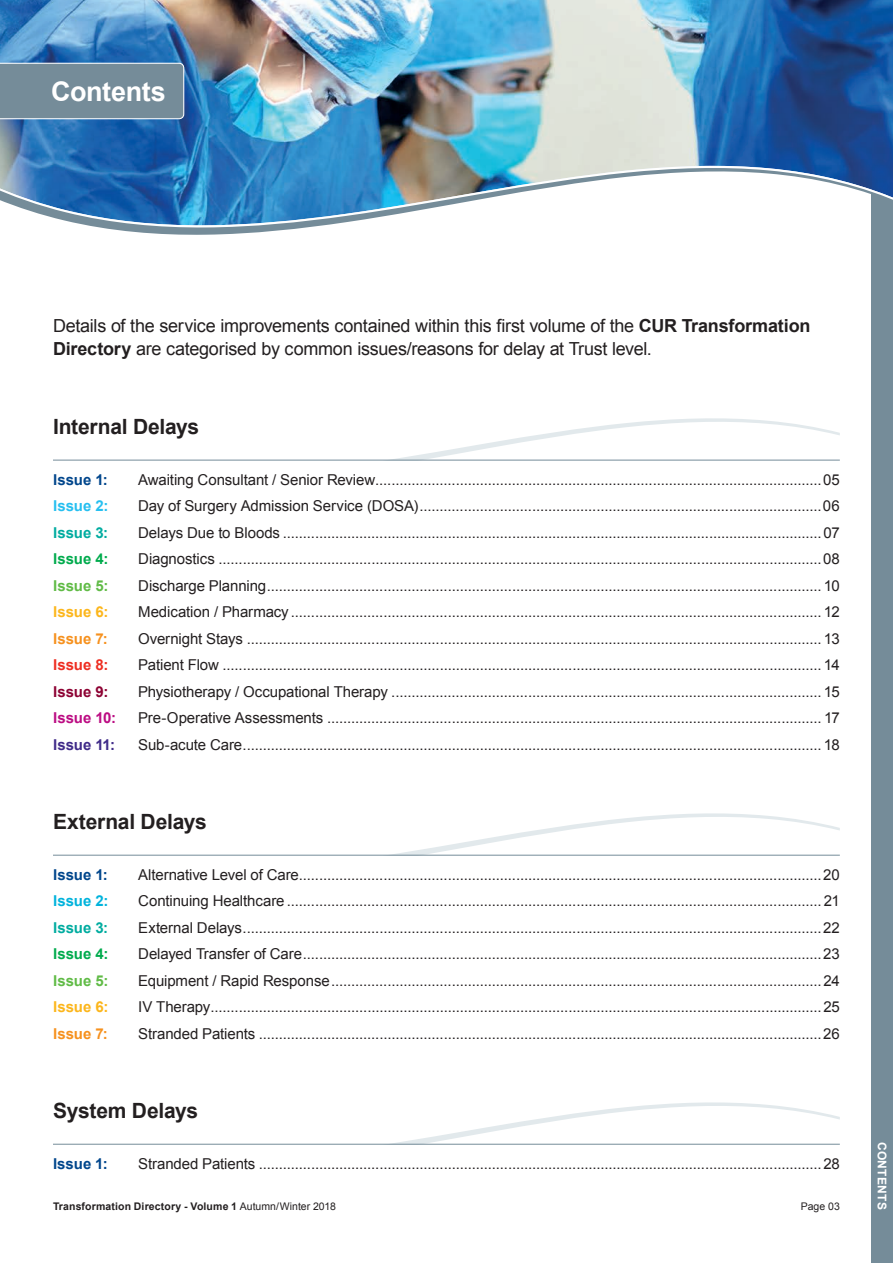
<style>
.page{position:relative;width:893px;height:1263px;background:#fff}
.page>*{position:absolute;margin:0;border:0;box-sizing:border-box;transform-origin:0 0}
.t1{font:700 27px "Arial";letter-spacing:-.015em;color:#fff}
.t2{font:700 21px "Arial";letter-spacing:-.01em;color:#231f20}
.t3{font:18px/22.5px "Arial";letter-spacing:-.015em;color:#231f20}
.t4{font:15px/26.5px "Arial";letter-spacing:-.005em;color:#231f20;text-align:justify}
.t5{font:700 15px "Arial";color:#01468c}
.t6{font:700 15px "Arial";color:#00aca0}
.t7{font:700 15px "Arial";color:#00ab4d}
.t8{font:700 15px "Arial";color:#60bb46}
.t9{font:700 15px "Arial";color:#fcb61c}
.t10{font:700 15px "Arial";color:#f6911e}
.t11{font:700 15px "Arial";color:#bc0d83}
.t12{font:700 15px "Arial";color:#402b89}
.t13{font:700 15px "Arial";color:#26bff0}
.t14{font:700 15px "Arial";color:#ee2e22}
.t15{font:700 15px "Arial";color:#8d0233}
.t16{font:700 15px "Arial";color:#00b3dc}
.t17{font:700 12px "Arial";letter-spacing:.025em;color:#fff}
.t18{font:700 10.5px "Arial";letter-spacing:.01em;color:#231f20}
.t19{font:10.5px "Arial";letter-spacing:.005em;color:#231f20}
.s1{font-weight:700}
.s2{font-weight:400}
</style>
<div class="page">
<div style="left:872px;top:0;width:21px;height:1263px;background:#758c99"></div>
<img style="left:0;top:0;width:893px;height:166px">
<div style="left:0;top:63px;width:184px;height:56px;background:#758c99"></div>
<svg style="left:0;top:166px;width:893px;height:69px"></svg>
<svg style="left:382px;top:418px;width:458px;height:42px"></svg>
<hr style="left:53px;top:460px;width:787px;height:1px;background:#758c99">
<svg style="left:382px;top:813px;width:458px;height:42px"></svg>
<hr style="left:53px;top:855px;width:787px;height:1px;background:#758c99">
<svg style="left:382px;top:1102px;width:458px;height:42px"></svg>
<hr style="left:53px;top:1144px;width:787px;height:1px;background:#758c99">
<h1 class="t1" style="left:51px;top:74px;width:116px">Contents</h1>
<p class="t3" style="left:53px;top:315px;width:759px">Details of the service improvements contained within this first volume of the <span class="s1">CUR Transformation<br>Directory</span> are categorised by common issues/reasons for delay at Trust level.</p>
<h2 class="t2" style="left:53px;top:412px;width:148px">Internal Delays</h2>
<p class="t5" style="left:53px;top:469px;width:56px">Issue 1:</p>
<p class="t13" style="left:53px;top:496px;width:57px">Issue 2:</p>
<p class="t6" style="left:53px;top:522px;width:57px">Issue 3:</p>
<p class="t7" style="left:53px;top:549px;width:57px">Issue 4:</p>
<p class="t8" style="left:53px;top:575px;width:57px">Issue 5:</p>
<p class="t9" style="left:53px;top:602px;width:57px">Issue 6:</p>
<p class="t10" style="left:53px;top:628px;width:56px">Issue 7:</p>
<p class="t14" style="left:53px;top:655px;width:57px">Issue 8:</p>
<p class="t15" style="left:53px;top:681px;width:57px">Issue 9:</p>
<p class="t11" style="left:53px;top:708px;width:65px">Issue 10:</p>
<p class="t12" style="left:53px;top:734px;width:63px">Issue 11:</p>
<p class="t4" style="left:138px;top:466px;width:703px">Awaiting Consultant / Senior Review...............................................................................................................05<br>Day of Surgery Admission Service (DOSA)....................................................................................................06<br>Delays Due to Bloods ......................................................................................................................................07<br>Diagnostics ......................................................................................................................................................08<br>Discharge Planning..........................................................................................................................................10<br>Medication / Pharmacy .................................................................................................................................... 12<br>Overnight Stays ............................................................................................................................................... 13<br>Patient Flow ..................................................................................................................................................... 14<br>Physiotherapy / Occupational Therapy ........................................................................................................... 15<br>Pre-Operative Assessments ........................................................................................................................... 17<br>Sub-acute Care................................................................................................................................................18</p>
<h2 class="t2" style="left:53px;top:807px;width:155px">External Delays</h2>
<p class="t4" style="left:138px;top:861px;width:703px">Alternative Level of Care..................................................................................................................................20<br>Continuing Healthcare .....................................................................................................................................21<br>External Delays................................................................................................................................................22<br>Delayed Transfer of Care.................................................................................................................................23<br>Equipment / Rapid Response..........................................................................................................................24<br>IV Therapy........................................................................................................................................................25<br>Stranded Patients ............................................................................................................................................26</p>
<p class="t5" style="left:53px;top:864px;width:56px">Issue 1:</p>
<p class="t16" style="left:53px;top:891px;width:57px">Issue 2:</p>
<p class="t6" style="left:53px;top:917px;width:57px">Issue 3:</p>
<p class="t7" style="left:53px;top:944px;width:57px">Issue 4:</p>
<p class="t8" style="left:53px;top:970px;width:57px">Issue 5:</p>
<p class="t9" style="left:53px;top:997px;width:57px">Issue 6:</p>
<p class="t10" style="left:53px;top:1023px;width:56px">Issue 7:</p>
<h2 class="t2" style="left:53px;top:1096px;width:147px">System Delays</h2>
<p class="t4" style="left:138px;top:1150px;width:703px">Stranded Patients ............................................................................................................................................28</p>
<p class="t5" style="left:53px;top:1153px;width:56px">Issue 1:</p>
<p class="t18" style="left:53px;top:1199px;width:284px">Transformation Directory - Volume 1 <span class="s2">Autumn/Winter 2018</span></p>
<p class="t19" style="left:801px;top:1199px;width:41px">Page 03</p>
<p class="t17" style="left:890px;top:1142px;width:69px;rotate:90deg">CONTENTS</p>
</div>
